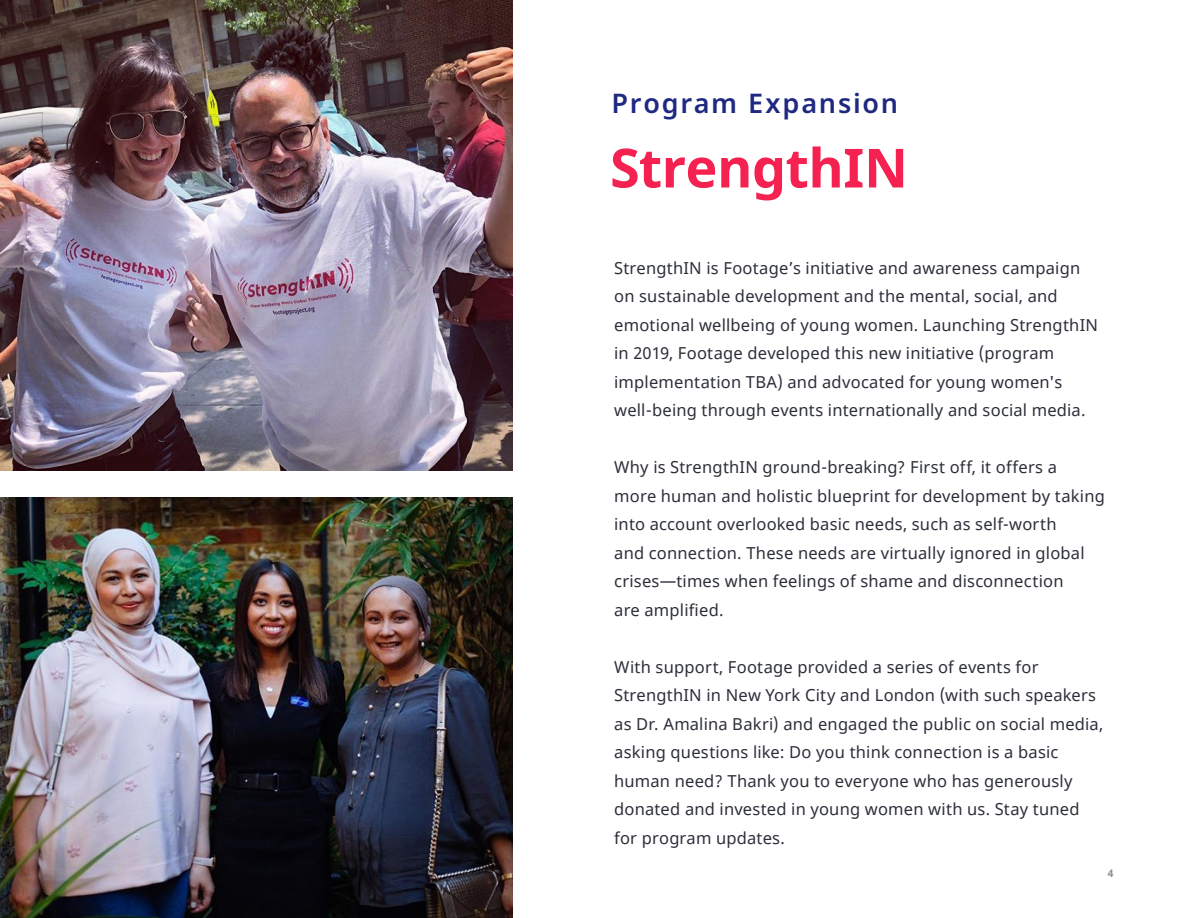
<style>
.page{position:relative;width:1188px;height:918px;background:#fff}
.page>*{position:absolute;margin:0;border:0;box-sizing:border-box;transform-origin:0 0}
.H1_Pink{font:700 54px "Noto Sans";letter-spacing:-.01em;color:#f52151}
.H2_New_Dark{font:600 27px "Noto Sans";letter-spacing:.065em;color:#202982}
.t1{font:16.5px/28.5px "Noto Sans";letter-spacing:.015em;color:#2c2f39}
.t2{font:700 10.5px "Noto Sans";color:#928f94}
</style>
<div class="page">
<img style="left:0;top:0;width:513px;height:470px">
<img style="left:0;top:497px;width:513px;height:421px">
<p class="H2_New_Dark" style="left:612px;top:84px;width:288px">Program Expansion</p>
<p class="H1_Pink" style="left:610px;top:130px;width:300px">StrengthIN</p>
<p class="t1" style="left:614px;top:254px;width:485px">StrengthIN is Footage’s initiative and awareness campaign on sustainable development and the mental, social, and emotional wellbeing of young women. Launching StrengthIN in 2019, Footage developed this new initiative (program implementation TBA) and advocated for young women's well-being through events internationally and social media.</p>
<p class="t1" style="left:614px;top:454px;width:492px">Why is StrengthIN ground-breaking? First off, it offers a<br>more human and holistic blueprint for development by taking into account overlooked basic needs, such as self-worth<br>and connection. These needs are virtually ignored in global crises—times when feelings of shame and disconnection<br>are amplified.</p>
<p class="t1" style="left:614px;top:653px;width:491px">With support, Footage provided a series of events for StrengthIN in New York City and London (with such speakers as Dr. Amalina Bakri) and engaged the public on social media, asking questions like: Do you think connection is a basic human need? Thank you to everyone who has generously donated and invested in young women with us. Stay tuned for program updates.</p>
<p class="t2" style="left:1108px;top:866px;width:7px">4</p>
</div>
